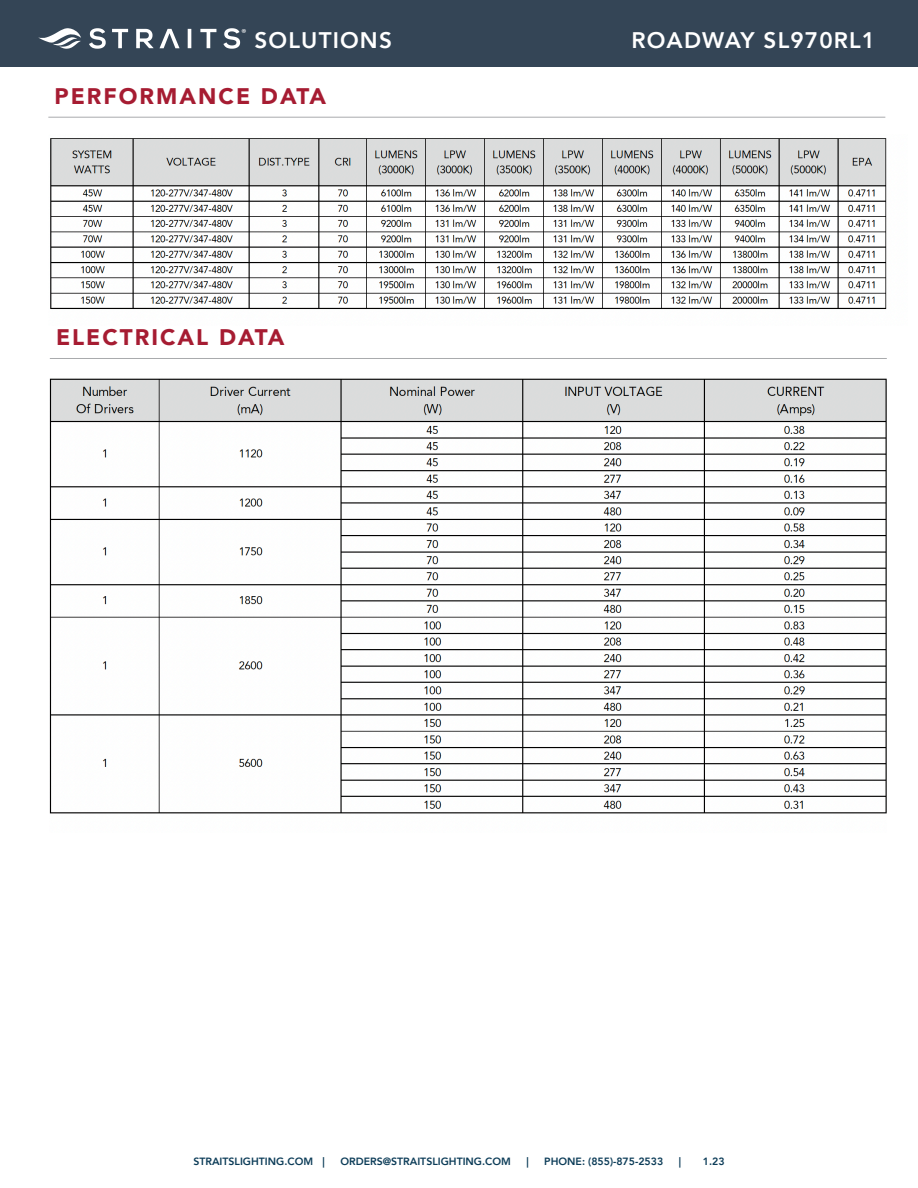
<style>
.page{position:relative;width:918px;height:1188px;background:#fff}
.page>*{position:absolute;margin:0;border:0;box-sizing:border-box;transform-origin:0 0}
.subhead{font:900 22.5px "Avenir";letter-spacing:.09em;color:#a61c32}
.t1{font:800 22.5px "Avenir";letter-spacing:.05em;color:#fff}
.t2{font:11.7px "Myriad Pro";color:#fff}
.t3{font:800 10.5px "Avenir";color:#0c3c58}
</style>
<div class="page">
<div style="left:0;top:0;width:918px;height:66px;background:#344556"></div>
<svg style="left:89px;top:28px;width:151px;height:21px"></svg>
<svg style="left:38px;top:28px;width:43px;height:21px"></svg>
<hr style="left:48px;top:117px;width:837px;height:1px;background:#939598">
<img style="left:50px;top:138px;width:837px;height:172px">
<img style="left:50px;top:378px;width:837px;height:436px">
<hr style="left:50px;top:358px;width:837px;height:1px;background:#939598">
<p class="t2" style="left:242px;top:25px;width:6px">®</p>
<h1 class="t1" style="left:255px;top:23px;width:139px">SOLUTIONS</h1>
<h1 class="t1" style="left:631px;top:23px;width:245px">ROADWAY SL970RL1</h1>
<p class="subhead" style="left:55px;top:77px;width:273px">PERFORMANCE DATA</p>
<p class="subhead" style="left:56px;top:318px;width:230px">ELECTRICAL DATA</p>
<p class="t3" style="left:193px;top:1153px;width:133px">STRAITSLIGHTING.COM |</p>
<p class="t3" style="left:340px;top:1153px;width:172px">ORDERS@STRAITSLIGHTING.COM</p>
<p class="t3" style="left:526px;top:1153px;width:4px">|</p>
<p class="t3" style="left:544px;top:1153px;width:120px">PHONE: (855)-875-2533</p>
<p class="t3" style="left:679px;top:1153px;width:4px">|</p>
<p class="t3" style="left:703px;top:1153px;width:23px">1.23</p>
</div>
